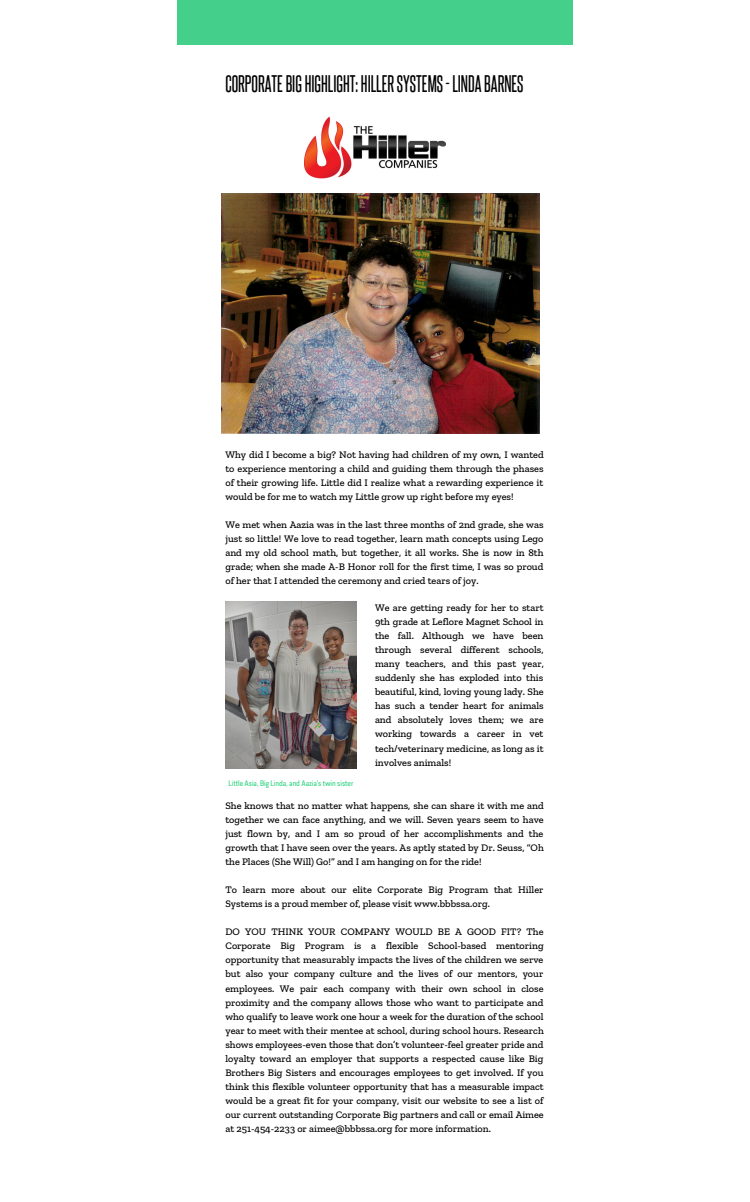
<style>
.page{position:relative;width:750px;height:1202px;background:#fff}
.page>*{position:absolute;margin:0;border:0;box-sizing:border-box;transform-origin:0 0}
.t1{font:20.31px "Aka Acid Steelfish";color:#000}
.t2{font:500 10.19px/14.1px "Zilla Slab";color:#000;text-align:justify}
.t3{font:7.5px "Predige Rounded";color:#26d07c}
</style>
<div class="page">
<div style="left:177px;top:0;width:396px;height:44px;background:#44cf8a"></div>
<img style="left:305px;top:116px;width:140px;height:63px">
<img style="left:221px;top:194px;width:318px;height:240px">
<img style="left:225px;top:601px;width:131px;height:167px">
<h1 class="t1" style="left:225px;top:76px;width:300px">CORPORATEBIGHIGHLIGHT:HILLERSYSTEMS- LINDABARNES</h1>
<p class="t2" style="left:225px;top:447px;width:320px">Why did I become a big? Not having had children of my own, I wanted to experience mentoring a child and guiding them through the phases of their growing life. Little did I realize what a rewarding experience it would be for me to watch my Little grow up right before my eyes!</p>
<p class="t2" style="left:225px;top:517px;width:320px">We met when Aazia was in the last three months of 2nd grade, she was just so little! We love to read together, learn math concepts using Lego and my old school math, but together, it all works. She is now in 8th grade; when she made A-B Honor roll for the first time, I was so proud of her that I attended the ceremony and cried tears of joy.</p>
<p class="t2" style="left:375px;top:600px;width:170px">We are getting ready for her to start 9th grade at Leflore Magnet School in the fall. Although we have been through several different schools, many teachers, and this past year, suddenly she has exploded into this beautiful, kind, loving young lady. She has such a tender heart for animals and absolutely loves them; we are working towards a career in vet tech/veterinary medicine, as long as it involves animals!</p>
<p class="t2" style="left:225px;top:798px;width:320px">She knows that no matter what happens, she can share it with me and together we can face anything, and we will. Seven years seem to have just flown by, and I am so proud of her accomplishments and the growth that I have seen over the years. As aptly stated by Dr. Seuss, “Oh the Places (She Will) Go!” and I am hanging on for the ride!</p>
<p class="t2" style="left:225px;top:882px;width:320px">To learn more about our elite Corporate Big Program that Hiller<br>Systems is a proud member of, please visit www.bbbssa.org.</p>
<p class="t2" style="left:225px;top:924px;width:320px">DO YOU THINK YOUR COMPANY WOULD BE A GOOD FIT? The Corporate Big Program is a flexible School-based mentoring opportunity that measurably impacts the lives of the children we serve but also your company culture and the lives of our mentors, your employees. We pair each company with their own school in close proximity and the company allows those who want to participate and who qualify to leave work one hour a week for the duration of the school year to meet with their mentee at school, during school hours. Research shows employees-even those that don’t volunteer-feel greater pride and loyalty toward an employer that supports a respected cause like Big Brothers Big Sisters and encourages employees to get involved. If you think this flexible volunteer opportunity that has a measurable impact would be a great fit for your company, visit our website to see a list of our current outstanding Corporate Big partners and call or email Aimee at 251-454-2233 or aimee@bbbssa.org for more information.</p>
<p class="t3" style="left:229px;top:780px;width:126px">Little Asia, Big Linda, and Aazia's twin sister</p>
</div>
